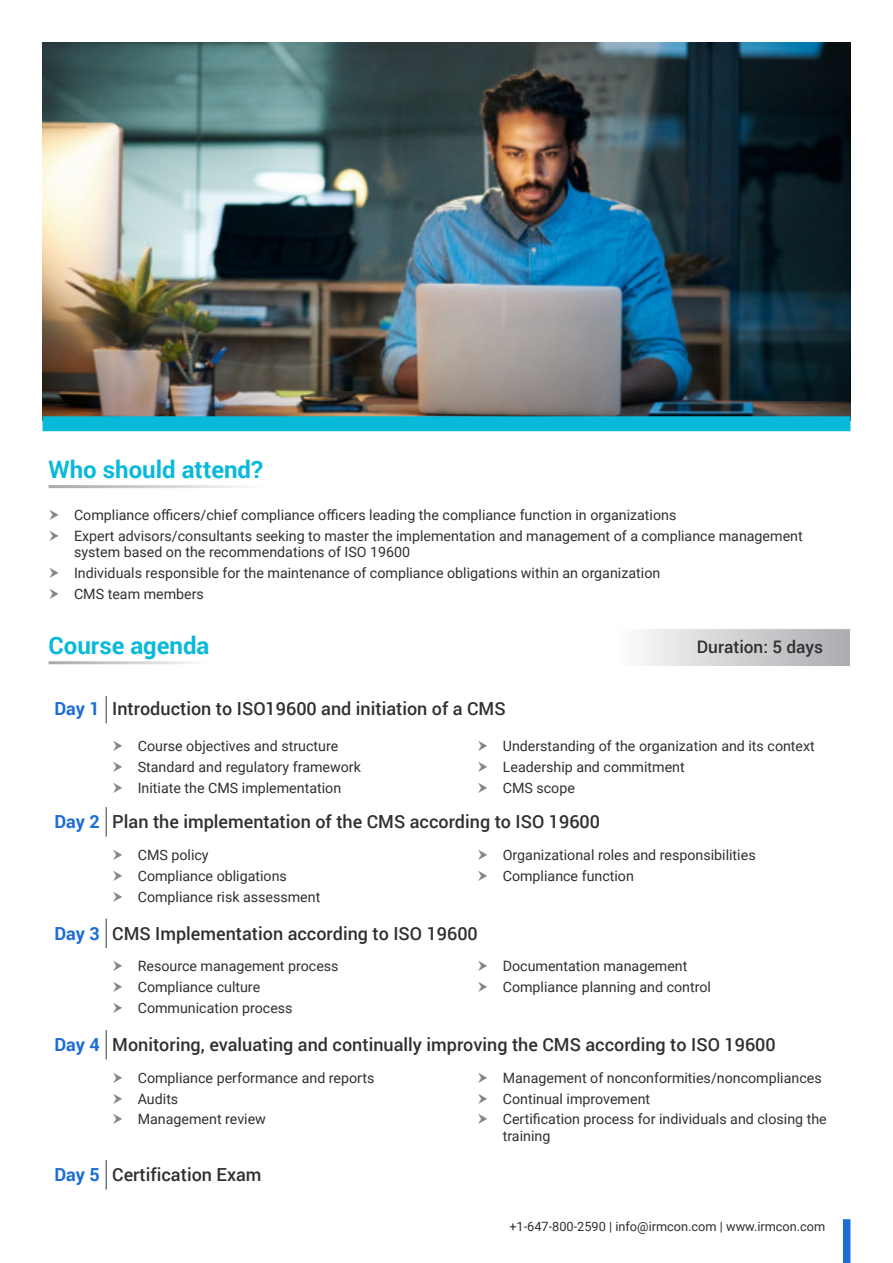
<style>
.page{position:relative;width:893px;height:1263px;background:#fff}
.page>*{position:absolute;margin:0;border:0;box-sizing:border-box;transform-origin:0 0}
.t1{font:700 24px "Roboto";color:#08b9da}
.t2{font:500 18px "Roboto";color:#312f30}
.t3{font:500 17.25px "Roboto";color:#312f30}
.t4{font:14.25px/20.7px "Roboto";color:#312f30}
.t5{font:12.75px "Roboto";color:#312f30}
.s1{font-weight:700;color:#1c6dd6}
</style>
<div class="page">
<img style="left:43px;top:43px;width:807px;height:373px">
<div style="left:43px;top:416px;width:807px;height:15px;background:#08b9da"></div>
<svg style="left:642px;top:629px;width:208px;height:37px;background:#cecfd1"></svg>
<hr style="left:105px;top:696px;width:2px;height:27px;background:#76787b">
<hr style="left:105px;top:807px;width:2px;height:29px;background:#76787b">
<hr style="left:105px;top:918px;width:2px;height:30px;background:#76787b">
<hr style="left:105px;top:1030px;width:2px;height:29px;background:#76787b">
<hr style="left:105px;top:1160px;width:2px;height:29px;background:#76787b">
<div style="left:843px;top:1219px;width:7px;height:44px;background:#1c6dd6"></div>
<h1 class="t1" style="left:49px;top:459px;width:216px">Who should attend?</h1>
<p class="t4" style="left:74px;top:504px;width:730px">Compliance officers/chief compliance officers leading the compliance function in organizations<br>Expert advisors/consultants seeking to master the implementation and management of a compliance management</p>
<p class="t4" style="left:74px;top:543px;width:588px">system based on the recommendations of ISO 19600<br>Individuals responsible for the maintenance of compliance obligations within an organization<br>CMS team members</p>
<h1 class="t1" style="left:49px;top:635px;width:162px">Course agenda</h1>
<p class="t3" style="left:697px;top:639px;width:128px">Duration: 5 days</p>
<p class="t2" style="left:55px;top:701px;width:453px"><span class="s1">Day 1</span> Introduction to ISO19600 and initiation of a CMS</p>
<p class="t4" style="left:138px;top:737px;width:225px">Course objectives and structure<br>Standard and regulatory framework<br>Initiate the CMS implementation</p>
<p class="t4" style="left:503px;top:737px;width:314px">Understanding of the organization and its context<br>Leadership and commitment<br>CMS scope</p>
<p class="t2" style="left:55px;top:814px;width:547px"><span class="s1">Day 2</span> Plan the implementation of the CMS according to ISO 19600</p>
<p class="t4" style="left:138px;top:846px;width:184px">CMS policy<br>Compliance obligations<br>Compliance risk assessment</p>
<p class="t4" style="left:503px;top:846px;width:254px">Organizational roles and responsibilities<br>Compliance function</p>
<p class="t2" style="left:55px;top:925px;width:425px"><span class="s1">Day 3</span> CMS Implementation according to ISO 19600</p>
<p class="t4" style="left:138px;top:957px;width:202px">Resource management process<br>Compliance culture<br>Communication process</p>
<p class="t4" style="left:503px;top:957px;width:210px">Documentation management<br>Compliance planning and control</p>
<p class="t2" style="left:55px;top:1037px;width:723px"><span class="s1">Day 4</span> Monitoring, evaluating and continually improving the CMS according to ISO 19600</p>
<p class="t4" style="left:138px;top:1069px;width:238px">Compliance performance and reports<br>Audits<br>Management review</p>
<p class="t4" style="left:503px;top:1067px;width:325px">Management of nonconformities/noncompliances<br>Continual improvement<br>Certification process for individuals and closing the</p>
<p class="t4" style="left:503px;top:1127px;width:49px">training</p>
<p class="t2" style="left:55px;top:1167px;width:209px"><span class="s1">Day 5</span> Certification Exam</p>
<p class="t5" style="left:509px;top:1221px;width:318px">+1-647-800-2590 | info@irmcon.com | www.irmcon.com</p>
</div>
